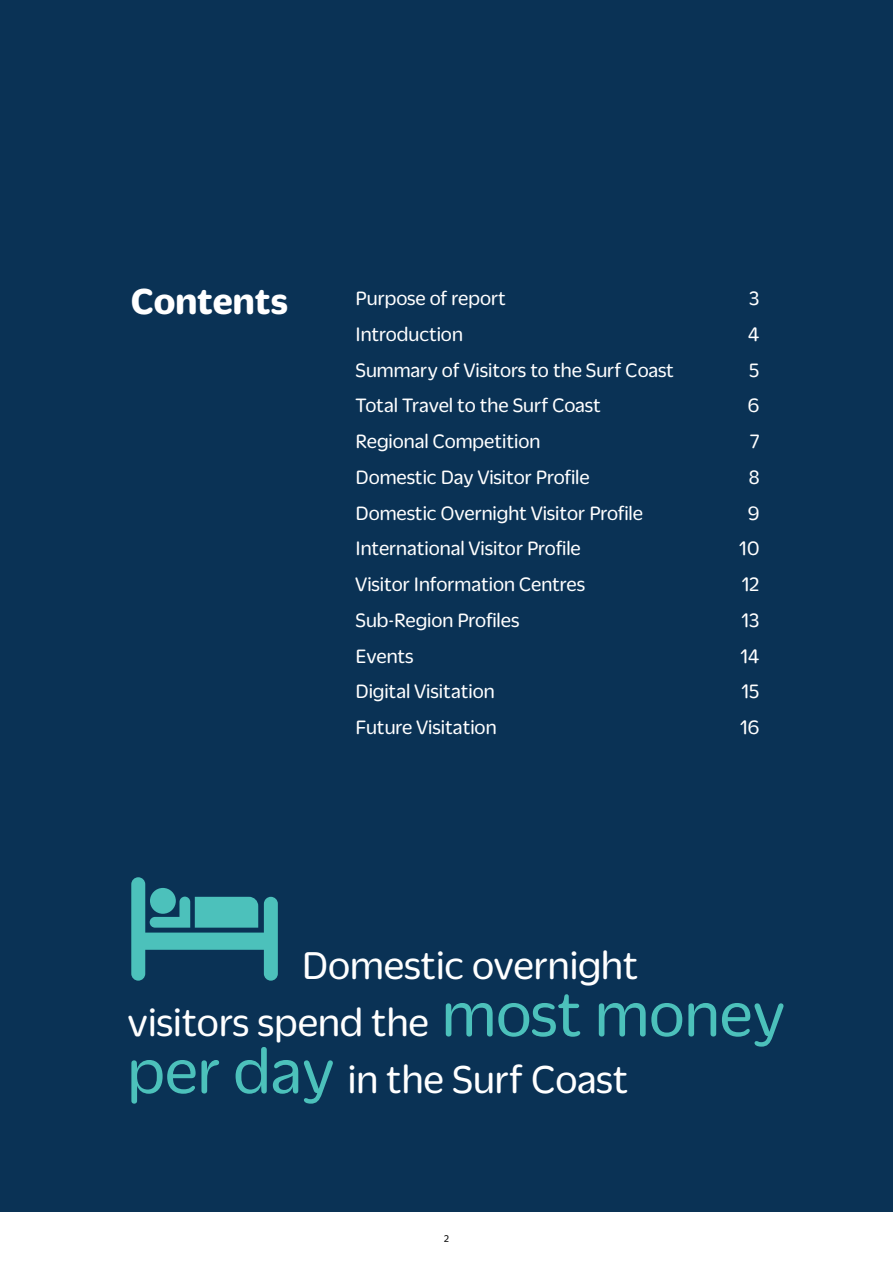
<style>
.page{position:relative;width:893px;height:1263px;background:#fff}
.page>*{position:absolute;margin:0;border:0;box-sizing:border-box;transform-origin:0 0}
.t1{font:42px/57px "Duplicate Soft";color:#fff}
.t2{font:700 39px "Duplicate Soft";color:#fff}
.t3{font:21px "Duplicate Soft";color:#fff}
.t4{font:10.5px "Duplicate Soft";color:#000}
.s1{font-size:67.5px;color:#4cc1bb}
</style>
<div class="page">
<div style="left:0;top:0;width:893px;height:1212px;background:#0a3255"></div>
<svg style="left:131px;top:877px;width:147px;height:104px"></svg>
<h2 class="t2" style="left:131px;top:272px;width:158px">Contents</h2>
<p class="t3" style="left:356px;top:284px;width:152px">Purpose of report</p>
<p class="t3" style="left:749px;top:284px;width:12px">3</p>
<p class="t3" style="left:356px;top:320px;width:109px">Introduction</p>
<p class="t3" style="left:748px;top:320px;width:13px">4</p>
<p class="t3" style="left:356px;top:356px;width:320px">Summary of Visitors to the Surf Coast</p>
<p class="t3" style="left:749px;top:356px;width:12px">5</p>
<p class="t3" style="left:356px;top:391px;width:247px">Total Travel to the Surf Coast</p>
<p class="t3" style="left:748px;top:391px;width:13px">6</p>
<p class="t3" style="left:356px;top:427px;width:186px">Regional Competition</p>
<p class="t3" style="left:750px;top:427px;width:11px">7</p>
<p class="t3" style="left:356px;top:463px;width:236px">Domestic Day Visitor Profile</p>
<p class="t3" style="left:749px;top:463px;width:12px">8</p>
<p class="t3" style="left:356px;top:499px;width:289px">Domestic Overnight Visitor Profile</p>
<p class="t3" style="left:748px;top:499px;width:13px">9</p>
<p class="t3" style="left:356px;top:534px;width:227px">International Visitor Profile</p>
<p class="t3" style="left:740px;top:534px;width:21px">10</p>
<p class="t3" style="left:356px;top:570px;width:231px">Visitor Information Centres</p>
<p class="t3" style="left:742px;top:570px;width:19px">12</p>
<p class="t3" style="left:356px;top:606px;width:165px">Sub-Region Profiles</p>
<p class="t3" style="left:742px;top:606px;width:19px">13</p>
<p class="t3" style="left:356px;top:642px;width:60px">Events</p>
<p class="t3" style="left:741px;top:642px;width:20px">14</p>
<p class="t3" style="left:356px;top:677px;width:141px">Digital Visitation</p>
<p class="t3" style="left:742px;top:677px;width:19px">15</p>
<p class="t3" style="left:356px;top:713px;width:142px">Future Visitation</p>
<p class="t3" style="left:740px;top:713px;width:21px">16</p>
<h1 class="t1" style="left:128px;top:933px;width:659px;text-indent:174px">Domestic overnight<br>visitors spend the <span class="s1">most money per day</span> in the Surf Coast</h1>
<p class="t4" style="left:444px;top:1231px;width:6px">2</p>
</div>
